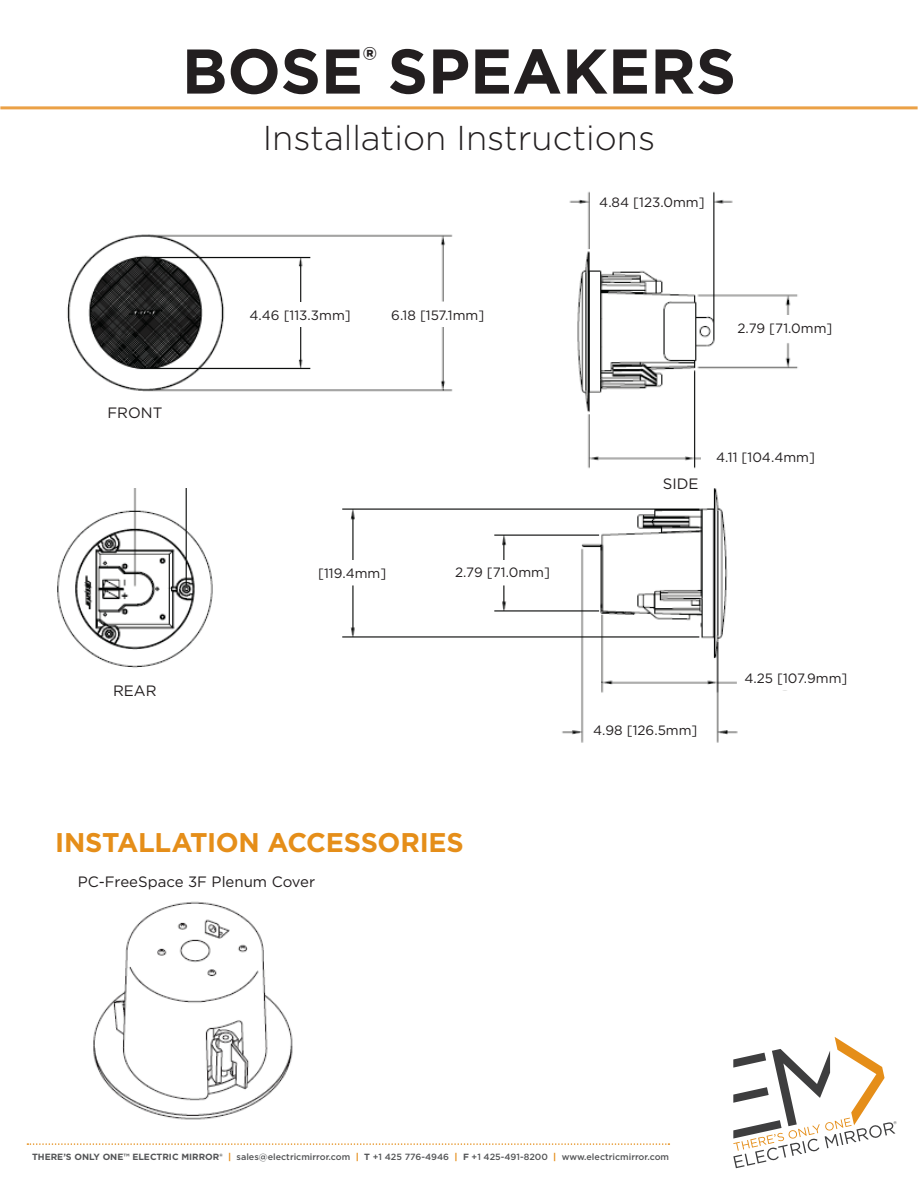
<style>
.page{position:relative;width:918px;height:1188px;background:#fff}
.page>*{position:absolute;margin:0;border:0;box-sizing:border-box;transform-origin:0 0}
.t1{font:700 63px "Gotham";color:#231f20}
.t2{font:300 34.5px "Gotham";color:#231f20}
.t3{font:700 27px "Gotham";letter-spacing:-.01em;color:#e58e19}
.t4{font:15px "Gotham";color:#231f20}
.t5{font:13.5px "Gotham";color:#231f20}
.t6{font:500 9px "Gotham";color:#545557}
.s1{font-weight:700}
.s2{font-weight:700;color:#e58e19}
</style>
<div class="page">
<img style="left:57px;top:488px;width:730px;height:255px">
<img style="left:67px;top:191px;width:731px;height:278px">
<svg style="left:733px;top:1037px;width:164px;height:131px"></svg>
<div style="left:108px;top:678px;width:55px;height:25px;background:#fff"></div>
<div style="left:586px;top:718px;width:127px;height:25px;background:#fff"></div>
<div style="left:738px;top:665px;width:126px;height:25px;background:#fff"></div>
<div style="left:701px;top:445px;width:126px;height:25px;background:#fff"></div>
<div style="left:720px;top:315px;width:127px;height:25px;background:#fff"></div>
<div style="left:373px;top:302px;width:127px;height:25px;background:#fff"></div>
<div style="left:288px;top:560px;width:126px;height:25px;background:#fff"></div>
<div style="left:438px;top:560px;width:126px;height:25px;background:#fff"></div>
<div style="left:235px;top:302px;width:127px;height:25px;background:#fff"></div>
<div style="left:592px;top:190px;width:117px;height:25px;background:#fff"></div>
<div style="left:108px;top:401px;width:55px;height:25px;background:#fff"></div>
<div style="left:653px;top:471px;width:56px;height:25px;background:#fff"></div>
<hr style="left:0;top:106px;width:918px;height:3px;background:#eba146">
<img style="left:93px;top:901px;width:200px;height:219px">
<svg style="left:27px;top:1143px;width:642px;height:2px"></svg>
<h1 class="t1" style="left:182px;top:30px;width:556px">BOSE<sup>®</sup> SPEAKERS</h1>
<h2 class="t2" style="left:263px;top:119px;width:394px">Installation Instructions</h2>
<p class="t4" style="left:107px;top:403px;width:57px">FRONT</p>
<p class="t4" style="left:113px;top:681px;width:45px">REAR</p>
<p class="t5" style="left:250px;top:306px;width:103px">4.46 [113.3mm]</p>
<p class="t5" style="left:391px;top:306px;width:95px">6.18 [157.1mm]</p>
<p class="t5" style="left:318px;top:564px;width:70px">[119.4mm]</p>
<p class="t5" style="left:455px;top:564px;width:96px">2.79 [71.0mm]</p>
<h3 class="t3" style="left:55px;top:825px;width:410px">INSTALLATION ACCESSORIES</h3>
<p class="t4" style="left:78px;top:873px;width:239px">PC-FreeSpace 3F Plenum Cover</p>
<p class="t5" style="left:599px;top:194px;width:107px">4.84 [123.0mm]</p>
<p class="t5" style="left:738px;top:319px;width:96px">2.79 [71.0mm]</p>
<p class="t4" style="left:663px;top:474px;width:37px">SIDE</p>
<p class="t5" style="left:716px;top:449px;width:100px">4.11 [104.4mm]</p>
<p class="t5" style="left:593px;top:722px;width:106px">4.98 [126.5mm]</p>
<p class="t5" style="left:744px;top:669px;width:105px">4.25 [107.9mm]</p>
<p class="t6" style="left:32px;top:1151px;width:639px"><span class="s1">THERE’S ONLY ONE™ ELECTRIC MIRROR®</span> <span class="s2">|</span> sales@electricmirror.com <span class="s2">|</span> <span class="s1">T</span> +1 425 776-4946 <span class="s2">|</span> <span class="s1">F</span> +1 425-491-8200 <span class="s2">|</span> www.electricmirror.com</p>
</div>
